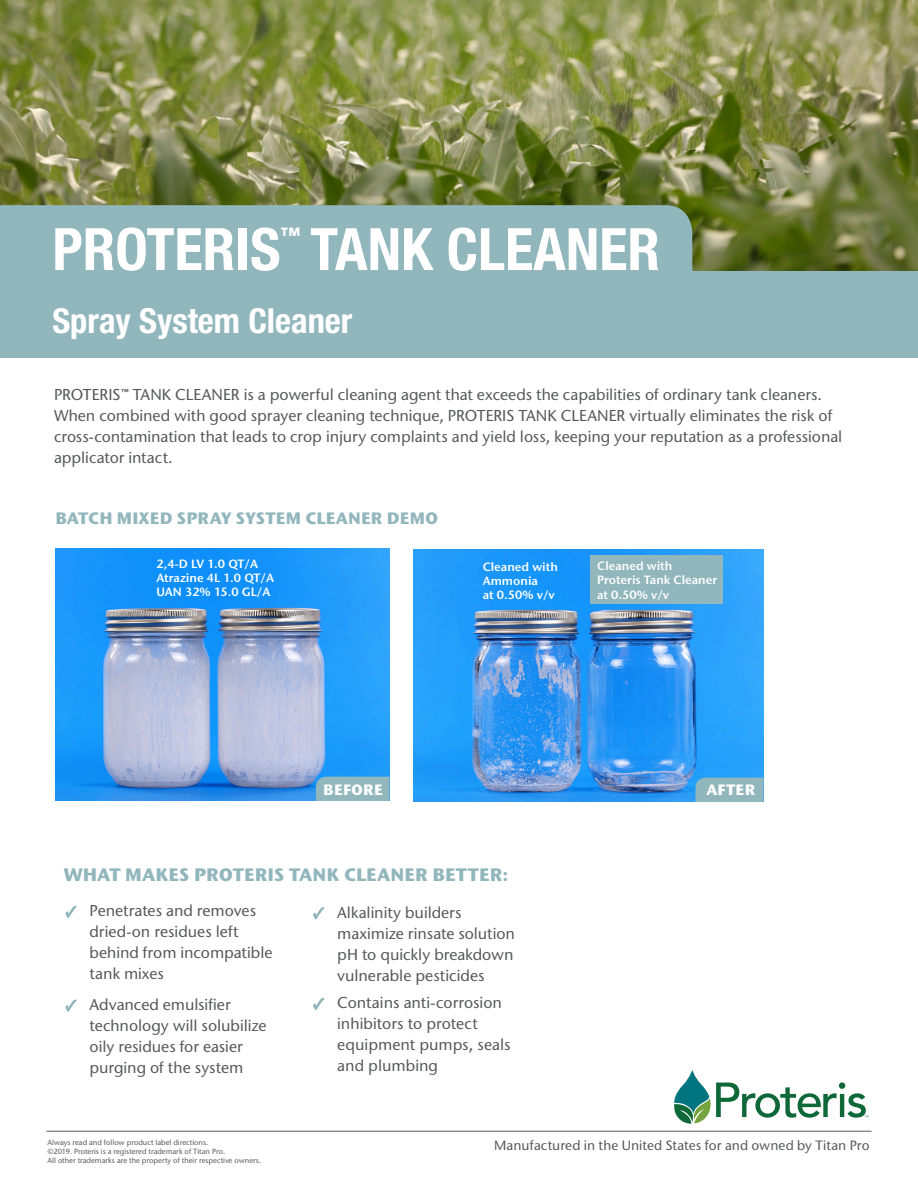
<style>
.page{position:relative;width:918px;height:1188px;background:#fff}
.page>*{position:absolute;margin:0;border:0;box-sizing:border-box;transform-origin:0 0}
.t1{font:700 condensed 58.5px "Helvetica Neue";color:#fff}
.t2{font:700 condensed 34.5px "Helvetica Neue";color:#fff}
.t3{font:700 condensed 20.1px "Helvetica Neue";color:#fff}
.t4{font:700 18px "Stone Sans ITC Std";letter-spacing:.005em;color:#91b6bc}
.t5{font:700 16.5px "Stone Sans ITC Std";letter-spacing:.005em;color:#91b6bc}
.t6{font:500 15.75px/21px "Stone Sans ITC Std";color:#57585a}
.t7{font:700 15px "Stone Sans ITC Std";letter-spacing:.01em;color:#fff}
.t8{font:500 13.5px "Stone Sans ITC Std";letter-spacing:.005em;color:#57585a}
.t9{font:600 12px/14.4px "Stone Sans ITC Pro";color:#fff}
.t10{font:500 7.5px/9px "Stone Sans ITC Std";color:#57585a}
.s1{font-family:"Minion Pro";font-weight:400;color:#91b6bc}
</style>
<div class="page">
<img style="left:0;top:0;width:918px;height:271px">
<svg style="left:65px;top:905px;width:12px;height:13px"></svg>
<svg style="left:65px;top:999px;width:12px;height:13px"></svg>
<svg style="left:313px;top:907px;width:12px;height:13px"></svg>
<svg style="left:313px;top:997px;width:12px;height:13px"></svg>
<svg style="left:674px;top:1070px;width:195px;height:54px"></svg>
<hr style="left:46px;top:1131px;width:826px;height:1px;background:#57585a">
<div style="left:0;top:271px;width:918px;height:86px;background:#91b6bc"></div>
<div style="left:0;top:205px;width:692px;height:66px;background:#91b6bc"></div>
<img style="left:55px;top:549px;width:334px;height:252px">
<img style="left:414px;top:549px;width:350px;height:253px">
<div style="left:590px;top:555px;width:133px;height:49px;background:#91b6bc"></div>
<div style="left:316px;top:777px;width:73px;height:24px;background:#91b6bc"></div>
<div style="left:696px;top:778px;width:67px;height:24px;background:#91b6bc"></div>
<p class="t1" style="left:52px;top:214px;width:230px">PROTERIS</p>
<p class="t3" style="left:281px;top:223px;width:21px">™</p>
<p class="t1" style="left:310px;top:214px;width:351px">TANK CLEANER</p>
<p class="t2" style="left:52px;top:299px;width:302px">Spray System Cleaner</p>
<p class="t6" style="left:54px;top:384px;width:790px">PROTERIS™ TANK CLEANER is a powerful cleaning agent that exceeds the capabilities of ordinary tank cleaners.<br>When combined with good sprayer cleaning technique, PROTERIS TANK CLEANER virtually eliminates the risk of cross-contamination that leads to crop injury complaints and yield loss, keeping your reputation as a professional applicator intact.</p>
<p class="t5" style="left:55px;top:508px;width:385px">BATCH MIXED SPRAY SYSTEM CLEANER DEMO</p>
<p class="t9" style="left:157px;top:556px;width:103px">2,4-D LV 1.0 QT/A</p>
<p class="t9" style="left:157px;top:571px;width:119px">Atrazine 4L 1.0 QT/A</p>
<p class="t9" style="left:157px;top:585px;width:115px">UAN 32% 15.0 GL/A</p>
<p class="t9" style="left:483px;top:559px;width:77px">Cleaned with<br>Ammonia<br>at 0.50% v/v</p>
<p class="t9" style="left:597px;top:558px;width:121px">Cleaned with<br>Proteris Tank Cleaner at 0.50% v/v</p>
<p class="t7" style="left:323px;top:780px;width:61px">BEFORE</p>
<p class="t7" style="left:706px;top:780px;width:50px">AFTER</p>
<p class="t4" style="left:64px;top:863px;width:446px">WHAT MAKES PROTERIS TANK CLEANER BETTER:</p>
<p class="t6" style="left:90px;top:900px;width:184px;text-indent:-24px"><span class="s1">✓</span> Penetrates and removes dried-on residues left behind from incompatible tank mixes</p>
<p class="t6" style="left:90px;top:994px;width:179px;text-indent:-24px"><span class="s1">✓</span> Advanced emulsifier technology will solubilize oily residues for easier purging of the system</p>
<p class="t10" style="left:48px;top:1138px;width:162px">Always read and follow product label directions.</p>
<p class="t10" style="left:48px;top:1147px;width:215px">©2019. Proteris is a registered trademark of Titan Pro.<br>All other trademarks are the property of their respective owners.</p>
<p class="t6" style="left:337px;top:902px;width:179px;text-indent:-24px"><span class="s1">✓</span> Alkalinity builders maximize rinsate solution pH to quickly breakdown vulnerable pesticides</p>
<p class="t6" style="left:337px;top:992px;width:175px;text-indent:-24px"><span class="s1">✓</span> Contains anti-corrosion inhibitors to protect equipment pumps, seals and plumbing</p>
<p class="t8" style="left:494px;top:1137px;width:377px">Manufactured in the United States for and owned by Titan Pro</p>
</div>
